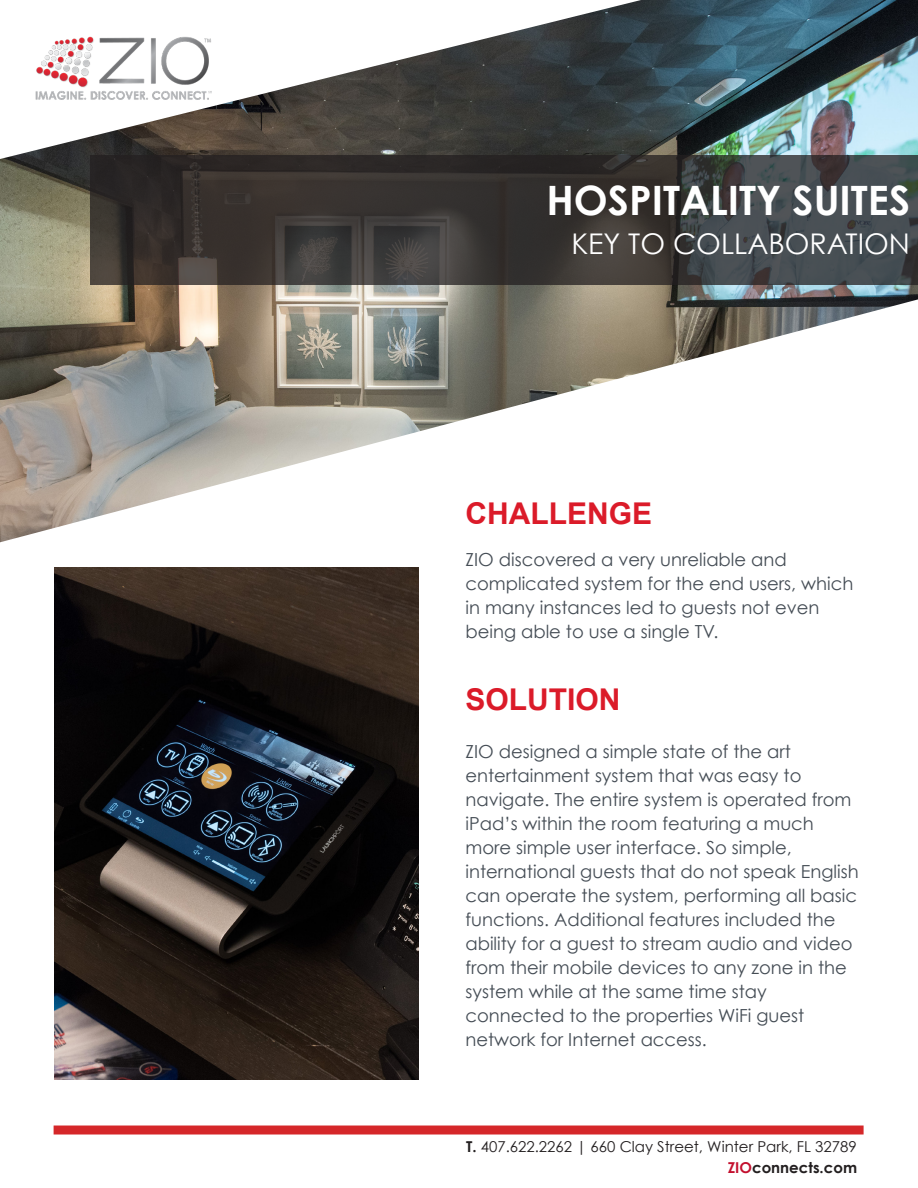
<style>
.page{position:relative;width:918px;height:1188px;background:#fff}
.page>*{position:absolute;margin:0;border:0;box-sizing:border-box;transform-origin:0 0}
.t1{font:700 40.5px "Century Gothic";color:#fff}
.t2{font:700 30px "Arial";color:#db1b29}
.t3{font:28.5px "Century Gothic";color:#fff}
.t4{font:18px/24px "Century Gothic";color:#454d55}
.t5{font:15px "Century Gothic";color:#231f20}
.t6{font:700 15px "Century Gothic";color:#231f20}
.s1{font-weight:700}
.s2{color:#c3102e}
</style>
<div class="page">
<img style="left:0;top:0;width:918px;height:583px">
<svg style="left:90px;top:155px;width:828px;height:130px;background:#3b3938"></svg>
<div style="left:54px;top:1126px;width:810px;height:9px;background:#d52729"></div>
<img style="left:54px;top:567px;width:364px;height:513px">
<p class="t1" style="left:546px;top:175px;width:365px">HOSPITALITY SUITES</p>
<p class="t3" style="left:571px;top:226px;width:340px">KEY TO COLLABORATION</p>
<p class="t2" style="left:465px;top:493px;width:188px">CHALLENGE</p>
<p class="t4" style="left:465px;top:547px;width:323px">ZIO discovered a very unreliable and</p>
<p class="t4" style="left:465px;top:571px;width:389px">complicated system for the end users, which in many instances led to guests not even</p>
<p class="t4" style="left:465px;top:619px;width:255px">being able to use a single TV.</p>
<p class="t2" style="left:465px;top:679px;width:157px">SOLUTION</p>
<p class="t4" style="left:465px;top:739px;width:327px">ZIO designed a simple state of the art</p>
<p class="t4" style="left:465px;top:763px;width:338px">entertainment system that was easy to</p>
<p class="t4" style="left:465px;top:787px;width:387px">navigate. The entire system is operated from iPad’s within the room featuring a much more simple user interface. So simple,</p>
<p class="t4" style="left:465px;top:859px;width:395px">international guests that do not speak English can operate the system, performing all basic functions. Additional features included the ability for a guest to stream audio and video from their mobile devices to any zone in the system while at the same time stay</p>
<p class="t4" style="left:465px;top:1003px;width:340px">connected to the properties WiFi guest</p>
<p class="t4" style="left:465px;top:1027px;width:243px">network for Internet access.</p>
<p class="t5" style="left:466px;top:1137px;width:392px"><span class="s1">T.</span> 407.622.2262 | 660 Clay Street, Winter Park, FL 32789</p>
<p class="t6" style="left:728px;top:1158px;width:131px"><span class="s2">ZIO</span>connects.com</p>
</div>
